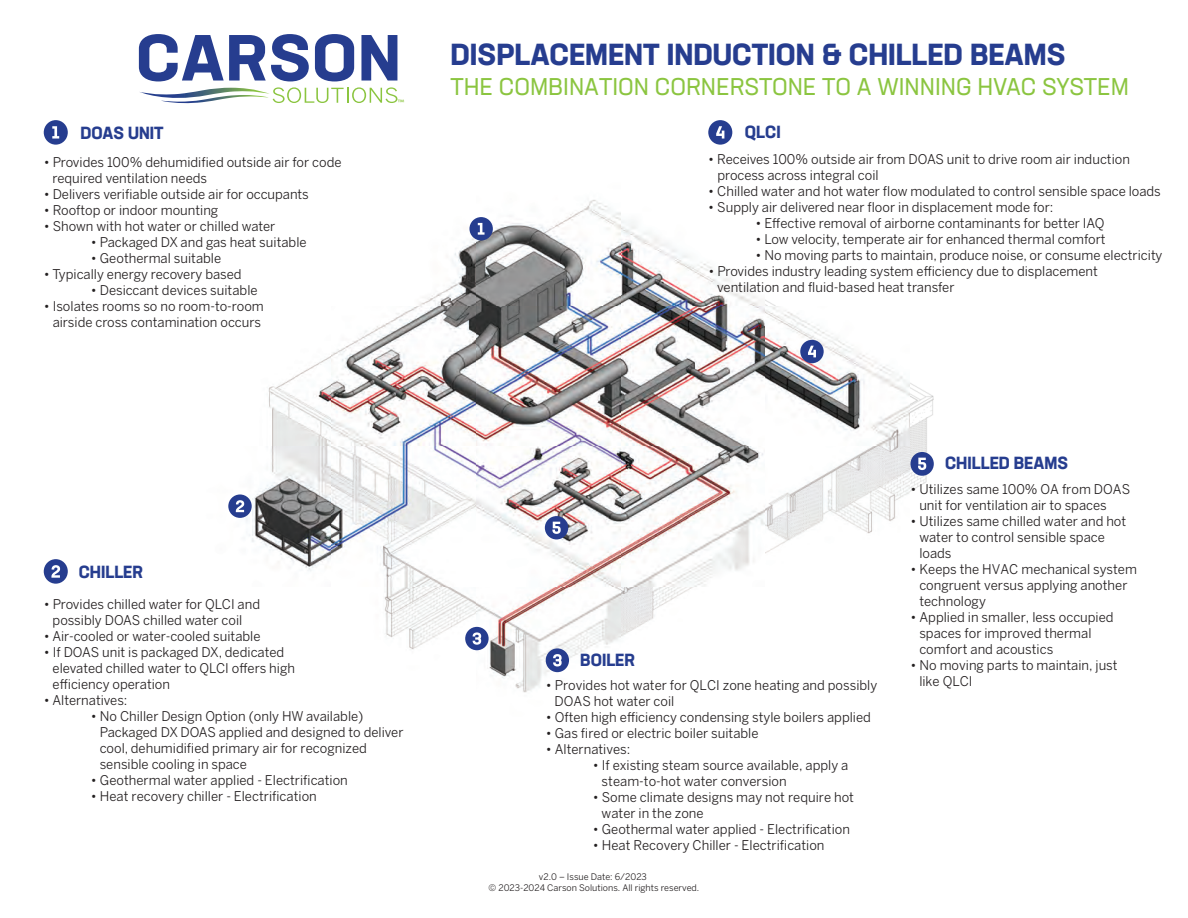
<style>
.page{position:relative;width:1188px;height:918px;background:#fff}
.page>*{position:absolute;margin:0;border:0;box-sizing:border-box;transform-origin:0 0}
.t1{font:700 30px "Neusa Next Std";color:#263d8f}
.t2{font:24px "Neusa Next Std";color:#8bc540}
.t3{font:700 17.4px "Neusa Next Std";color:#263d8f}
.t4{font:13.35px/16px "Benton Sans";color:#231f20}
.t5{font:9.3px "Myriad Pro";color:#8bc540;scale:1.15 1}
.t6{font:9px/10.8px "Benton Sans";color:#231f20;text-align:center}
</style>
<div class="page">
<img style="left:228px;top:200px;width:706px;height:493px">
<div style="left:469px;top:217px;width:24px;height:23px;background:#263d8f;border-radius:50%"></div>
<svg style="left:478px;top:223px;width:7px;height:12px"></svg>
<div style="left:465px;top:627px;width:24px;height:23px;background:#263d8f;border-radius:50%"></div>
<svg style="left:473px;top:632px;width:8px;height:13px"></svg>
<div style="left:800px;top:340px;width:24px;height:23px;background:#263d8f;border-radius:50%"></div>
<svg style="left:808px;top:346px;width:8px;height:11px"></svg>
<div style="left:228px;top:494px;width:24px;height:24px;background:#263d8f;border-radius:50%"></div>
<svg style="left:236px;top:500px;width:8px;height:12px"></svg>
<div style="left:545px;top:516px;width:23px;height:23px;background:#263d8f;border-radius:50%"></div>
<svg style="left:552px;top:522px;width:9px;height:12px"></svg>
<div style="left:44px;top:120px;width:24px;height:25px;background:#263d8f;border-radius:50%"></div>
<svg style="left:52px;top:126px;width:7px;height:13px"></svg>
<div style="left:708px;top:120px;width:24px;height:25px;background:#263d8f;border-radius:50%"></div>
<svg style="left:716px;top:126px;width:8px;height:13px"></svg>
<div style="left:44px;top:559px;width:24px;height:25px;background:#263d8f;border-radius:50%"></div>
<svg style="left:51px;top:565px;width:9px;height:13px"></svg>
<div style="left:546px;top:648px;width:23px;height:24px;background:#263d8f;border-radius:50%"></div>
<svg style="left:553px;top:654px;width:9px;height:13px"></svg>
<div style="left:910px;top:452px;width:24px;height:24px;background:#263d8f;border-radius:50%"></div>
<svg style="left:918px;top:458px;width:8px;height:12px"></svg>
<svg style="left:139px;top:34px;width:170px;height:47px"></svg>
<svg style="left:315px;top:34px;width:39px;height:47px"></svg>
<svg style="left:361px;top:35px;width:36px;height:46px"></svg>
<svg style="left:140px;top:87px;width:257px;height:17px"></svg>
<h3 class="t3" style="left:81px;top:121px;width:85px">DOAS UNIT</h3>
<p class="t4" style="left:53px;top:154px;width:290px;text-indent:-9px">• Provides 100% dehumidified outside air for code required ventilation needs</p>
<p class="t4" style="left:44px;top:186px;width:267px">• Delivers verifiable outside air for occupants</p>
<p class="t4" style="left:44px;top:202px;width:176px">• Rooftop or indoor mounting</p>
<p class="t4" style="left:44px;top:218px;width:233px">• Shown with hot water or chilled water</p>
<p class="t4" style="left:91px;top:234px;width:217px">• Packaged DX and gas heat suitable</p>
<p class="t4" style="left:91px;top:250px;width:132px">• Geothermal suitable</p>
<p class="t4" style="left:44px;top:266px;width:199px">• Typically energy recovery based</p>
<p class="t4" style="left:91px;top:282px;width:168px">• Desiccant devices suitable</p>
<p class="t4" style="left:44px;top:298px;width:222px;text-align:center">• Isolates rooms so no room-to-room airside cross contamination occurs</p>
<p class="t5" style="left:397px;top:98px;width:7px">™</p>
<h1 class="t1" style="left:451px;top:35px;width:617px">DISPLACEMENT INDUCTION &amp; CHILLED BEAMS</h1>
<h2 class="t2" style="left:451px;top:72px;width:680px">THE COMBINATION CORNERSTONE TO A WINNING HVAC SYSTEM</h2>
<h3 class="t3" style="left:745px;top:120px;width:37px">QLCI</h3>
<p class="t4" style="left:717px;top:151px;width:414px;text-indent:-9px">• Receives 100% outside air from DOAS unit to drive room air induction process across integral coil</p>
<p class="t4" style="left:708px;top:183px;width:454px">• Chilled water and hot water flow modulated to control sensible space loads</p>
<p class="t4" style="left:708px;top:199px;width:347px">• Supply air delivered near floor in displacement mode for:</p>
<p class="t4" style="left:755px;top:215px;width:351px">• Effective removal of airborne contaminants for better IAQ</p>
<p class="t4" style="left:755px;top:231px;width:352px">• Low velocity, temperate air for enhanced thermal comfort</p>
<p class="t4" style="left:755px;top:247px;width:409px">• No moving parts to maintain, produce noise, or consume electricity</p>
<p class="t4" style="left:717px;top:263px;width:382px;text-indent:-9px">• Provides industry leading system efficiency due to displacement ventilation and fluid-based heat transfer</p>
<h3 class="t3" style="left:79px;top:560px;width:66px">CHILLER</h3>
<p class="t4" style="left:53px;top:596px;width:209px;text-indent:-9px">• Provides chilled water for QLCI and possibly DOAS chilled water coil</p>
<p class="t4" style="left:44px;top:628px;width:218px">• Air-cooled or water-cooled suitable</p>
<p class="t4" style="left:53px;top:644px;width:244px;text-indent:-9px">• If DOAS unit is packaged DX, dedicated elevated chilled water to QLCI offers high efficiency operation</p>
<p class="t4" style="left:44px;top:692px;width:85px">• Alternatives:</p>
<p class="t4" style="left:100px;top:708px;width:305px;text-indent:-9px">• No Chiller Design Option (only HW available)<br>Packaged DX DOAS applied and designed to deliver cool, dehumidified primary air for recognized sensible cooling in space</p>
<p class="t4" style="left:91px;top:772px;width:258px">• Geothermal water applied - Electrification</p>
<p class="t4" style="left:91px;top:788px;width:227px">• Heat recovery chiller - Electrification</p>
<h3 class="t3" style="left:580px;top:648px;width:56px">BOILER</h3>
<p class="t4" style="left:555px;top:677px;width:324px;text-indent:-9px">• Provides hot water for QLCI zone heating and possibly<br>DOAS hot water coil</p>
<p class="t4" style="left:546px;top:709px;width:327px">• Often high efficiency condensing style boilers applied</p>
<p class="t4" style="left:546px;top:725px;width:214px">• Gas fired or electric boiler suitable</p>
<p class="t4" style="left:546px;top:741px;width:86px">• Alternatives:</p>
<p class="t4" style="left:602px;top:757px;width:248px;text-indent:-9px">• If existing steam source available, apply a steam-to-hot water conversion</p>
<p class="t4" style="left:602px;top:789px;width:254px;text-indent:-9px">• Some climate designs may not require hot water in the zone</p>
<p class="t4" style="left:593px;top:821px;width:259px">• Geothermal water applied - Electrification</p>
<p class="t4" style="left:593px;top:837px;width:233px">• Heat Recovery Chiller - Electrification</p>
<p class="t6" style="left:489px;top:871px;width:212px">v2.0 – Issue Date: 6/2023<br>© 2023-2024 Carson Solutions. All rights reserved.</p>
<h3 class="t3" style="left:945px;top:452px;width:124px">CHILLED BEAMS</h3>
<p class="t4" style="left:919px;top:481px;width:212px;text-indent:-9px">• Utilizes same 100% OA from DOAS unit for ventilation air to spaces</p>
<p class="t4" style="left:919px;top:513px;width:208px;text-indent:-9px">• Utilizes same chilled water and hot water to control sensible space loads</p>
<p class="t4" style="left:919px;top:561px;width:219px;text-indent:-9px">• Keeps the HVAC mechanical system congruent versus applying another technology</p>
<p class="t4" style="left:919px;top:609px;width:196px;text-indent:-9px">• Applied in smaller, less occupied spaces for improved thermal comfort and acoustics</p>
<p class="t4" style="left:919px;top:657px;width:200px;text-indent:-9px">• No moving parts to maintain, just like QLCI</p>
</div>
